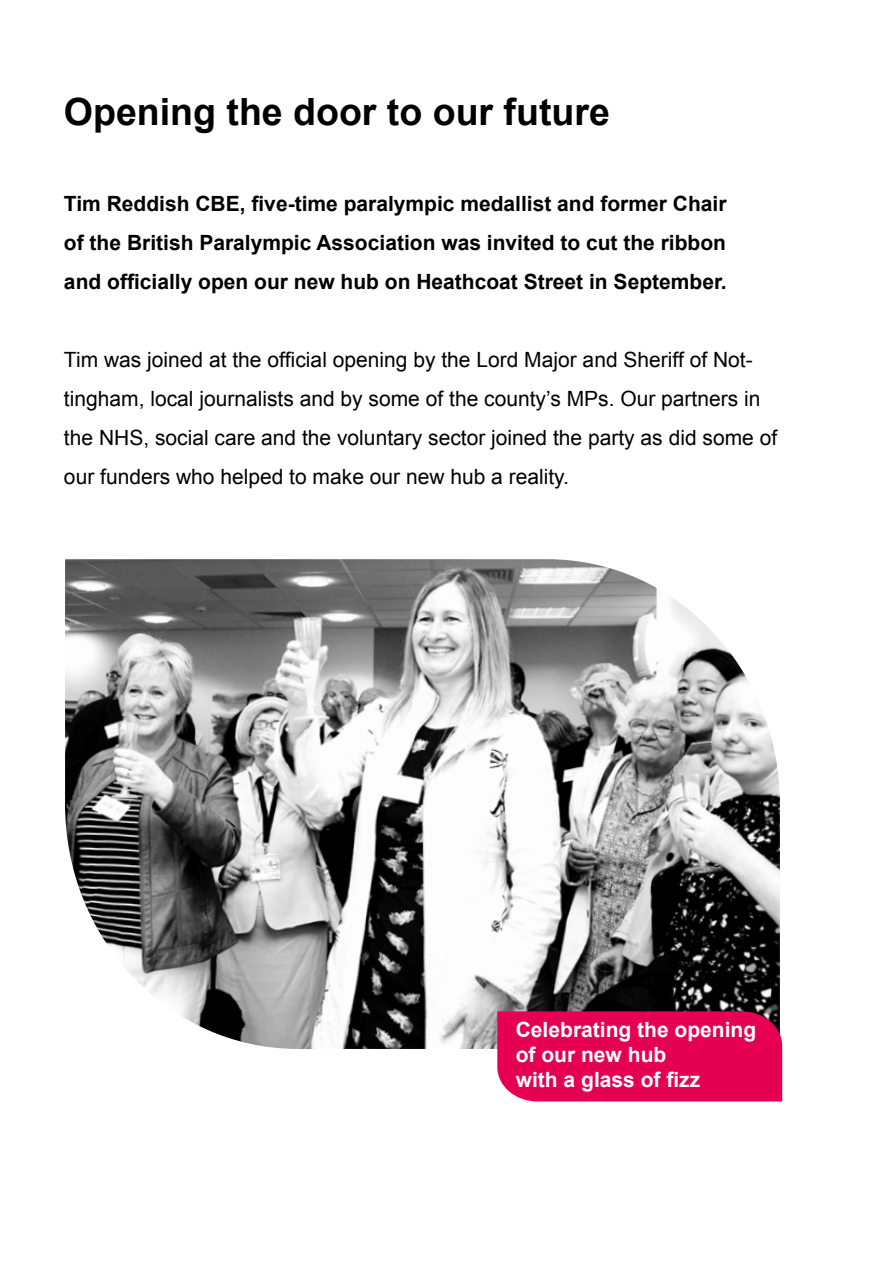
<style>
.page{position:relative;width:893px;height:1263px;background:#fff}
.page>*{position:absolute;margin:0;border:0;box-sizing:border-box;transform-origin:0 0}
.t1{font:700 37.5px "Arial";color:#000}
.t2{font:21px/39px "Arial";color:#000}
.t3{font:700 21px/39px "Arial";color:#000;text-align:justify}
.t4{font:700 21px/25.2px "Arial";color:#fff}
</style>
<div class="page">
<img style="left:65px;top:559px;width:715px;height:490px">
<div style="left:497px;top:1011px;width:285px;height:90px;background:#e50051"></div>
<h1 class="t1" style="left:64px;top:87px;width:547px">Opening the door to our future</h1>
<p class="t3" style="left:64px;top:184px;width:664px">Tim Reddish CBE, five-time paralympic medallist and former Chair of the British Paralympic Association was invited to cut the ribbon and officially open our new hub on Heathcoat Street in September.</p>
<p class="t2" style="left:64px;top:340px;width:715px">Tim was joined at the official opening by the Lord Major and Sheriff of Not&shy;tingham, local journalists and by some of the county’s MPs. Our partners in the NHS, social care and the voluntary sector joined the party as did some of our funders who helped to make our new hub a reality.</p>
<p class="t4" style="left:516px;top:1018px;width:242px">Celebrating the opening of our new hub<br>with a glass of fizz</p>
</div>
